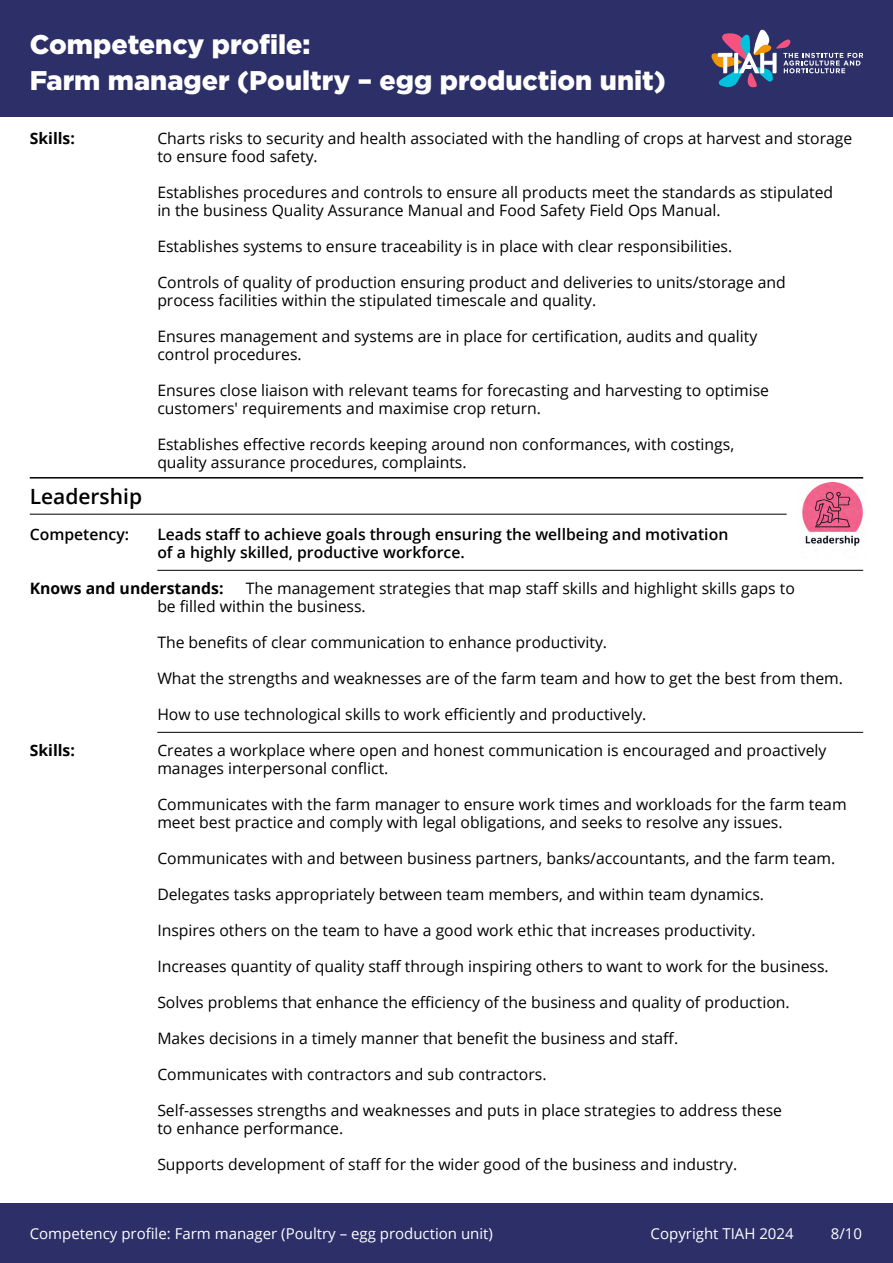
<style>
.page{position:relative;width:893px;height:1263px;background:#fff}
.page>*{position:absolute;margin:0;border:0;box-sizing:border-box;transform-origin:0 0}
.t1{font:900 27px/36px "Gotham";color:#fff}
.t2{font:600 21px "Open Sans";color:#000}
.t3{font:15.75px/18px "Open Sans";color:#000}
.t4{font:600 15.75px/18px "Open Sans";color:#000}
.t5{font:700 15.75px "Open Sans";color:#000}
.t6{font:15px "Open Sans";color:#fff}
</style>
<div class="page">
<div style="left:0;top:1203px;width:893px;height:60px;background:#2c2f68"></div>
<div style="left:0;top:0;width:893px;height:117px;background:#2c2f68"></div>
<svg style="left:711px;top:29px;width:152px;height:59px"></svg>
<hr style="left:30px;top:477px;width:833px;height:1px;background:#000">
<hr style="left:30px;top:514px;width:757px;height:1px;background:#000">
<hr style="left:157px;top:570px;width:706px;height:1px;background:#000">
<hr style="left:157px;top:732px;width:706px;height:1px;background:#000">
<img style="left:802px;top:483px;width:61px;height:63px">
<h1 class="t1" style="left:30px;top:26px;width:638px">Competency profile:<br>Farm manager (Poultry – egg production unit)</h1>
<p class="t5" style="left:30px;top:127px;width:47px">Skills:</p>
<p class="t3" style="left:157px;top:129px;width:696px">Charts risks to security and health associated with the handling of crops at harvest and storage to ensure food safety.</p>
<p class="t3" style="left:157px;top:183px;width:677px">Establishes procedures and controls to ensure all products meet the standards as stipulated in the business Quality Assurance Manual and Food Safety Field Ops Manual.</p>
<p class="t3" style="left:157px;top:237px;width:576px">Establishes systems to ensure traceability is in place with clear responsibilities.</p>
<p class="t3" style="left:157px;top:273px;width:630px">Controls of quality of production ensuring product and deliveries to units/storage and process facilities within the stipulated timescale and quality.</p>
<p class="t3" style="left:157px;top:327px;width:601px">Ensures management and systems are in place for certification, audits and quality control procedures.</p>
<p class="t3" style="left:157px;top:381px;width:613px">Ensures close liaison with relevant teams for forecasting and harvesting to optimise customers' requirements and maximise crop return.</p>
<p class="t3" style="left:157px;top:435px;width:578px">Establishes effective records keeping around non conformances, with costings, quality assurance procedures, complaints.</p>
<h2 class="t2" style="left:30px;top:482px;width:114px">Leadership</h2>
<p class="t4" style="left:30px;top:525px;width:101px">Competency:</p>
<p class="t4" style="left:157px;top:525px;width:572px">Leads staff to achieve goals through ensuring the wellbeing and motivation of a highly skilled, productive workforce.</p>
<p class="t5" style="left:30px;top:577px;width:195px">Knows and understands:</p>
<p class="t3" style="left:157px;top:579px;width:639px;text-indent:88px">The management strategies that map staff skills and highlight skills gaps to be filled within the business.</p>
<p class="t3" style="left:157px;top:633px;width:451px">The benefits of clear communication to enhance productivity.</p>
<p class="t3" style="left:157px;top:669px;width:687px">What the strengths and weaknesses are of the farm team and how to get the best from them.</p>
<p class="t3" style="left:157px;top:705px;width:491px">How to use technological skills to work efficiently and productively.</p>
<p class="t5" style="left:30px;top:739px;width:47px">Skills:</p>
<p class="t3" style="left:157px;top:741px;width:671px">Creates a workplace where open and honest communication is encouraged and proactively manages interpersonal conflict.</p>
<p class="t3" style="left:157px;top:795px;width:691px">Communicates with the farm manager to ensure work times and workloads for the farm team meet best practice and comply with legal obligations, and seeks to resolve any issues.</p>
<p class="t3" style="left:157px;top:849px;width:679px">Communicates with and between business partners, banks/accountants, and the farm team.</p>
<p class="t3" style="left:157px;top:885px;width:608px">Delegates tasks appropriately between team members, and within team dynamics.</p>
<p class="t3" style="left:157px;top:921px;width:600px">Inspires others on the team to have a good work ethic that increases productivity.</p>
<p class="t3" style="left:157px;top:957px;width:673px">Increases quantity of quality staff through inspiring others to want to work for the business.</p>
<p class="t3" style="left:157px;top:993px;width:634px">Solves problems that enhance the efficiency of the business and quality of production.</p>
<p class="t3" style="left:157px;top:1029px;width:522px">Makes decisions in a timely manner that benefit the business and staff.</p>
<p class="t3" style="left:157px;top:1065px;width:391px">Communicates with contractors and sub contractors.</p>
<p class="t3" style="left:157px;top:1101px;width:626px">Self-assesses strengths and weaknesses and puts in place strategies to address these to enhance performance.</p>
<p class="t3" style="left:157px;top:1155px;width:581px">Supports development of staff for the wider good of the business and industry.</p>
<p class="t6" style="left:30px;top:1223px;width:465px">Competency profile: Farm manager (Poultry – egg production unit)</p>
<p class="t6" style="left:651px;top:1223px;width:145px">Copyright TIAH 2024</p>
<p class="t6" style="left:831px;top:1223px;width:33px">8/10</p>
</div>
